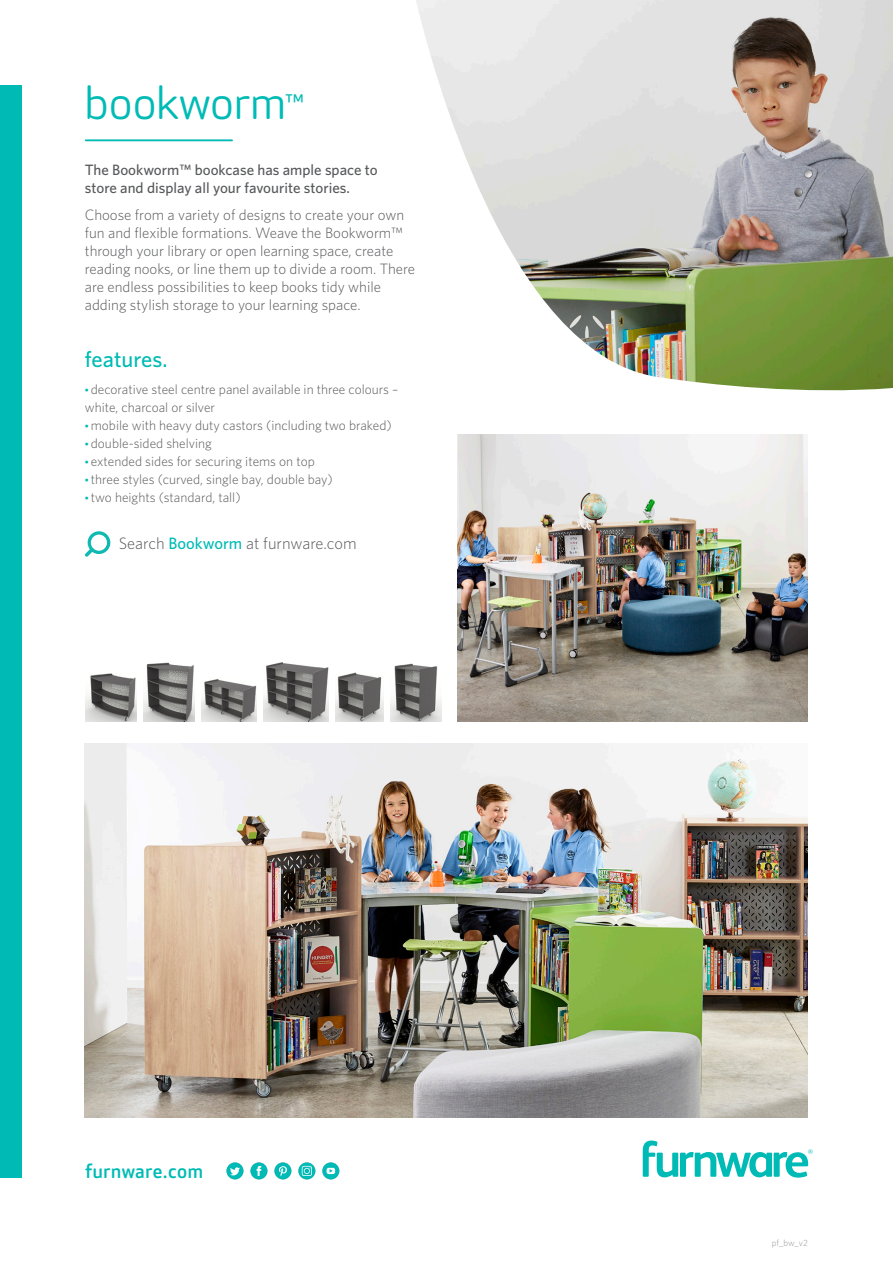
<style>
.page{position:relative;width:893px;height:1263px;background:#fff}
.page>*{position:absolute;margin:0;border:0;box-sizing:border-box;transform-origin:0 0}
.SUBHEADING_2{font:45px "Apex Rounded";color:#00bbb5}
.Sub_subheading_2{font:500 22.5px "Whitney";color:#00bbb5}
.Body_Copy_1{font:500 19.2px "Apex Rounded";letter-spacing:.03em;color:#00bbb5}
.Body_Copy_1-2{font:300 16.5px "Whitney";color:#57585a}
.Body_Copy_1-3{font:300 15px/18px "Whitney";color:#57585a}
.Body_Copy_1-4{font:500 15px/18px "Whitney";color:#57585a}
.Body_Copy_1-5{font:300 13.5px/18px "Whitney";color:#57585a}
.t1{font:300 9px "Whitney";color:#939598}
.s1{font-size:33px}
.s2{font-family:"Apex Rounded";font-weight:500;font-size:10.5px;color:#00bbb5}
.s3{font-weight:500;color:#00bbb5}
</style>
<div class="page">
<div style="left:0;top:85px;width:22px;height:1093px;background:#00bbb5"></div>
<img style="left:416px;top:0;width:477px;height:391px">
<img style="left:84px;top:744px;width:724px;height:373px">
<img style="left:85px;top:673px;width:51px;height:49px">
<img style="left:263px;top:662px;width:66px;height:60px">
<img style="left:336px;top:672px;width:48px;height:50px">
<img style="left:391px;top:663px;width:51px;height:59px">
<img style="left:201px;top:679px;width:55px;height:43px">
<img style="left:143px;top:662px;width:51px;height:60px">
<hr style="left:86px;top:139px;width:146px;height:2px;background:#00bbb5">
<svg style="left:85px;top:531px;width:25px;height:26px"></svg>
<img style="left:457px;top:435px;width:351px;height:287px">
<svg style="left:643px;top:1140px;width:170px;height:38px"></svg>
<svg style="left:322px;top:1162px;width:17px;height:17px"></svg>
<svg style="left:327px;top:1168px;width:8px;height:6px"></svg>
<svg style="left:329px;top:1169px;width:4px;height:3px"></svg>
<svg style="left:298px;top:1162px;width:17px;height:17px"></svg>
<svg style="left:302px;top:1166px;width:10px;height:10px"></svg>
<div style="left:274px;top:1162px;width:17px;height:17px;background:#00bbb5;border-radius:50%"></div>
<svg style="left:279px;top:1166px;width:8px;height:10px"></svg>
<div style="left:250px;top:1162px;width:17px;height:17px;background:#00bbb5;border-radius:50%"></div>
<svg style="left:257px;top:1166px;width:4px;height:10px"></svg>
<div style="left:226px;top:1162px;width:17px;height:17px;background:#00bbb5;border-radius:50%"></div>
<svg style="left:230px;top:1167px;width:10px;height:8px"></svg>
<p class="SUBHEADING_2" style="left:85px;top:77px;width:220px">bookworm<span class="s1">™</span></p>
<p class="Body_Copy_1-4" style="left:85px;top:161px;width:294px">The Bookworm™ bookcase has ample space to store and display all your favourite stories.</p>
<p class="Body_Copy_1-3" style="left:85px;top:205px;width:332px">Choose from a variety of designs to create your own fun and flexible formations. Weave the Bookworm™ through your library or open learning space, create reading nooks, or line them up to divide a room. There are endless possibilities to keep books tidy while adding stylish storage to your learning space.</p>
<p class="Sub_subheading_2" style="left:85px;top:344px;width:84px">features.</p>
<p class="Body_Copy_1-5" style="left:85px;top:379px;width:315px"><span class="s2">•</span> decorative steel centre panel available in three colours – white, charcoal or silver</p>
<p class="Body_Copy_1-5" style="left:85px;top:415px;width:308px"><span class="s2">•</span> mobile with heavy duty castors (including two braked)</p>
<p class="Body_Copy_1-5" style="left:85px;top:433px;width:129px"><span class="s2">•</span> double-sided shelving</p>
<p class="Body_Copy_1-5" style="left:85px;top:451px;width:231px"><span class="s2">•</span> extended sides for securing items on top</p>
<p class="Body_Copy_1-5" style="left:85px;top:469px;width:249px"><span class="s2">•</span> three styles (curved, single bay, double bay)</p>
<p class="Body_Copy_1-5" style="left:85px;top:487px;width:157px"><span class="s2">•</span> two heights (standard, tall)</p>
<p class="Body_Copy_1-2" style="left:119px;top:532px;width:239px">Search <span class="s3">Bookworm</span> at furnware.com</p>
<p class="Body_Copy_1" style="left:85px;top:1160px;width:119px">furnware.com</p>
<p class="t1" style="left:772px;top:1237px;width:38px">pf_bw_v2</p>
</div>
